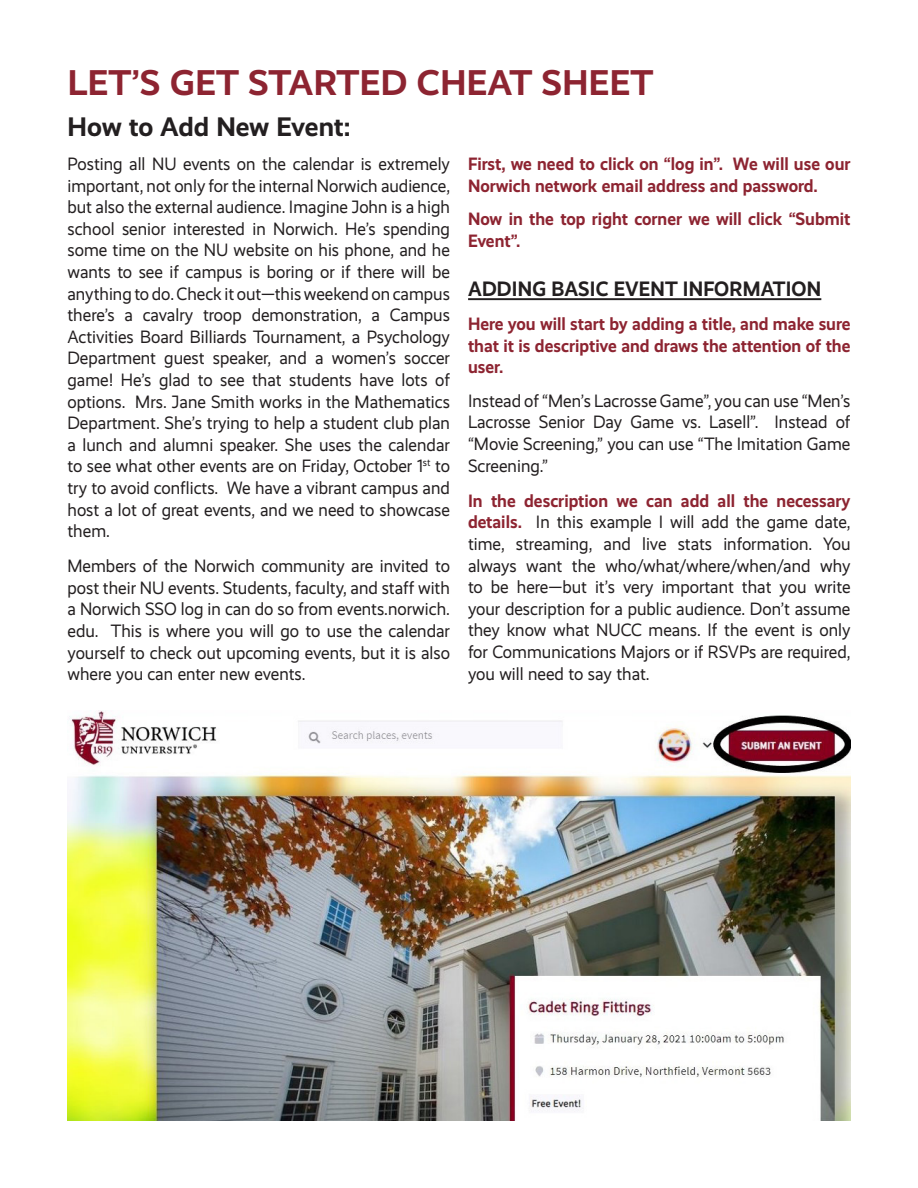
<style>
.page{position:relative;width:918px;height:1188px;background:#fff}
.page>*{position:absolute;margin:0;border:0;box-sizing:border-box;transform-origin:0 0}
.t1{font:700 36px "Realist";letter-spacing:.005em;color:#8d2431}
.t2{font:700 27px "Realist";letter-spacing:-.01em;color:#231f20}
.t3{font:700 21px "Realist";letter-spacing:.01em;color:#231f20;scale:.95 1}
.t4{font:18px/21.6px "Realist";color:#231f20;text-align:justify;scale:.95 1}
.t5{font:700 18px/21.6px "Realist";color:#8d2431;scale:.95 1}
.s1{font-weight:700;color:#8d2431}
</style>
<div class="page">
<hr style="left:468px;top:298px;width:353px;height:2px;background:#231f20">
<img style="left:68px;top:711px;width:782px;height:409px">
<p class="t1" style="left:68px;top:62px;width:587px">LET’S GET STARTED CHEAT SHEET</p>
<p class="t2" style="left:68px;top:111px;width:285px">How to Add New Event:</p>
<p class="t4" style="left:68px;top:153px;width:404px">Posting all NU events on the calendar is extremely important, not only for the internal Norwich audience, but also the external audience. Imagine John is a high school senior interested in Norwich. He’s spending some time on the NU website on his phone, and he wants to see if campus is boring or if there will be anything to do. Check it out—this weekend on campus there’s a cavalry troop demonstration, a Campus Activities Board Billiards Tournament, a Psychology Department guest speaker, and a women’s soccer game! He’s glad to see that students have lots of options. Mrs. Jane Smith works in the Mathematics Department. She’s trying to help a student club plan a lunch and alumni speaker. She uses the calendar to see what other events are on Friday, October 1<sup>st</sup> to try to avoid conflicts. We have a vibrant campus and host a lot of great events, and we need to showcase them.</p>
<p class="t4" style="left:68px;top:555px;width:404px">Members of the Norwich community are invited to post their NU events. Students, faculty, and staff with a Norwich SSO log in can do so from events.norwich. edu. This is where you will go to use the calendar yourself to check out upcoming events, but it is also where you can enter new events.</p>
<p class="t5" style="left:468px;top:153px;width:404px">First, we need to click on “log in”. We will use our<br>Norwich network email address and password.</p>
<p class="t5" style="left:468px;top:208px;width:404px">Now in the top right corner we will click “Submit<br>Event”.</p>
<p class="t3" style="left:468px;top:277px;width:373px">ADDING BASIC EVENT INFORMATION</p>
<p class="t5" style="left:468px;top:313px;width:404px;text-align:justify">Here you will start by adding a title, and make sure that it is descriptive and draws the attention of the user.</p>
<p class="t4" style="left:468px;top:390px;width:404px">Instead of “Men’s Lacrosse Game”, you can use “Men’s Lacrosse Senior Day Game vs. Lasell”. Instead of “Movie Screening,” you can use “The Imitation Game Screening.”</p>
<p class="t4" style="left:468px;top:490px;width:404px"><span class="s1">In the description we can add all the necessary details.</span> In this example I will add the game date, time, streaming, and live stats information. You always want the who/what/where/when/and why to be here—but it’s very important that you write your description for a public audience. Don’t assume they know what NUCC means. If the event is only for Communications Majors or if RSVPs are required, you will need to say that.</p>
</div>
